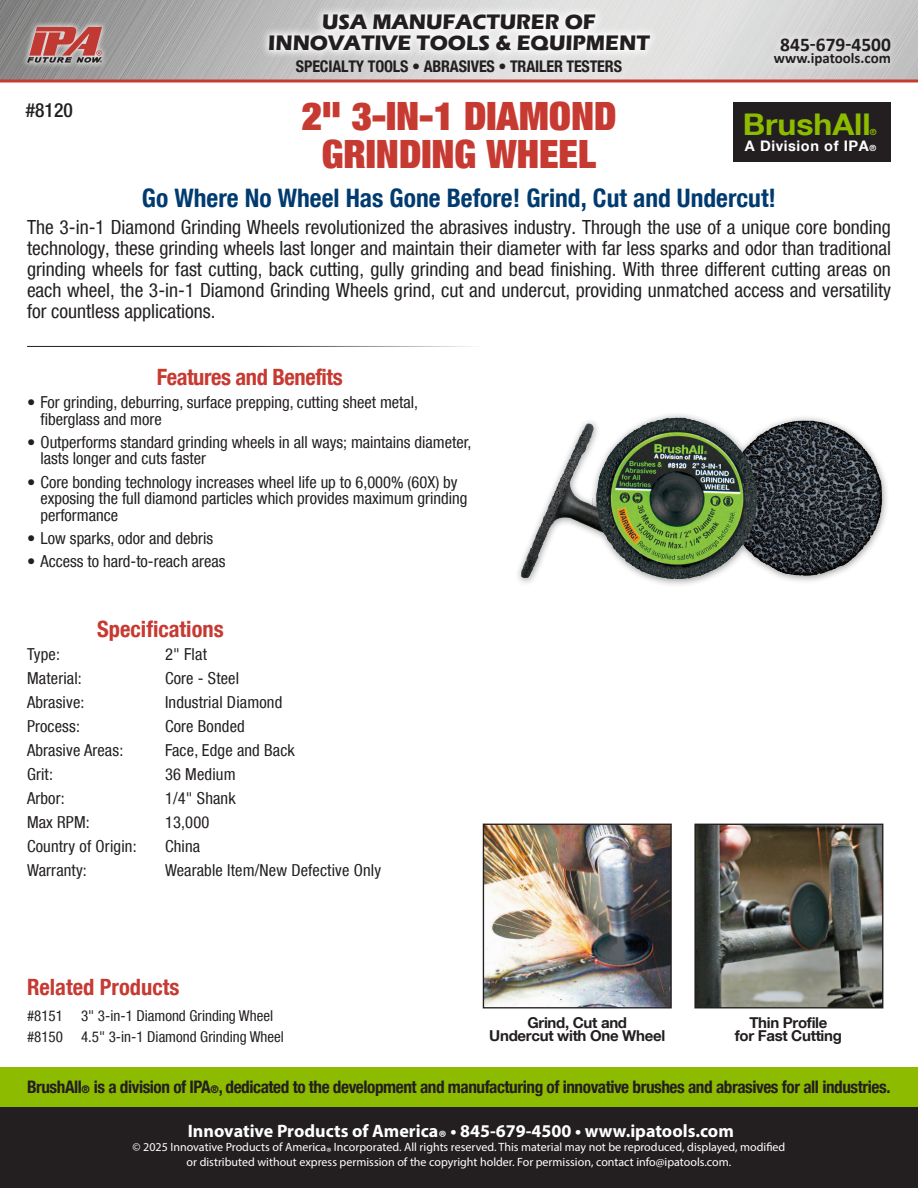
<style>
.page{position:relative;width:918px;height:1188px;background:#fff}
.page>*{position:absolute;margin:0;border:0;box-sizing:border-box;transform-origin:0 0}
.Product_Name{font:900 condensed 39px/37.5px "Helvetica Neue LT Com";color:#c73a32;text-align:center}
.t1{font:700 29.85px "Helvetica Neue LT Com";color:#8dbb00;scale:1.07 1}
.Product_Name-2{font:700 condensed 25.5px "Helvetica Neue LT Com";color:#003b70}
.Features_and_Benefits{font:700 condensed 22.5px "Helvetica Neue LT Com";letter-spacing:-.02em;color:#c73a32}
.callout{font:700 condensed 22.5px "Helvetica Neue LT Com";color:#c53b33}
.Bulleted_Copy{font:700 condensed 22.5px "Helvetica Neue LT Com";color:#c73a32}
.t2{font:700 21.6px/21px "Eras ITC";color:#231f20;text-align:center}
.Product_Name-3{font:condensed 19.5px/21px "Helvetica Neue LT Com";color:#231f20;text-align:justify}
.t3{font:700 19.5px "Calibri";color:#231f20}
.Product_Name-4{font:500 condensed 19.5px "Helvetica Neue LT Com";color:#231f20}
.t4{font:700 18px "Myriad Pro";color:#fff}
.Body_Copy{font:700 condensed 17.25px "Helvetica Neue LT Com";letter-spacing:-.025em;color:#231f20}
.Bulleted_Copy-2{font:condensed 16.5px/16.5px "Helvetica Neue LT Com";color:#231f20}
.t5{font:700 condensed 16.05px "Helvetica Neue LT Com";letter-spacing:-.01em;color:#231f20}
.t6{font:condensed 15px "Helvetica Neue LT Com";color:#231f20}
.Product_Name-5{font:700 15px "Helvetica Neue LT Com";letter-spacing:-.02em;color:#231f20}
.t7{font:700 15px "Calibri";color:#231f20}
.t8{font:700 14.55px "Helvetica Neue LT Com";letter-spacing:.04em;color:#fff}
.t9{font:12px/14.4px "Myriad Pro";color:#fff;text-align:center}
.t10{font:700 8.55px "Helvetica Neue LT Com";color:#8dbb00}
.s1{font-size:8.55px}
.s2{font-size:10.5px}
</style>
<div class="page">
<hr style="left:27px;top:346px;width:459px;height:1px;background:#231f20">
<img style="left:0;top:0;width:918px;height:80px">
<div style="left:21px;top:20px;width:87px;height:49px;background:#fff;opacity:.75"></div>
<svg style="left:27px;top:27px;width:75px;height:36px"></svg>
<hr style="left:0;top:80px;width:918px;height:2px;background:#c73a32">
<div style="left:766px;top:30px;width:133px;height:44px;background:#fff;opacity:.75"></div>
<div style="left:0;top:1107px;width:918px;height:81px;background:#231f20"></div>
<div style="left:260px;top:5px;width:400px;height:55px;background:#fff;opacity:.93"></div>
<img style="left:518px;top:414px;width:369px;height:171px">
<div style="left:0;top:1067px;width:918px;height:40px;background:#8dbb00"></div>
<div style="left:733px;top:103px;width:158px;height:59px;background:#231f20"></div>
<img style="left:485px;top:826px;width:185px;height:180px">
<div style="left:483px;top:824px;width:189px;height:184px;border:1px solid #231f20"></div>
<img style="left:696px;top:826px;width:185px;height:180px">
<div style="left:694px;top:824px;width:189px;height:184px;border:1px solid #231f20"></div>
<p class="Product_Name-4" style="left:26px;top:98px;width:48px">#8120</p>
<p class="t2" style="left:268px;top:11px;width:383px">USA MANUFACTURER OF<br>INNOVATIVE TOOLS &amp; EQUIPMENT</p>
<p class="t5" style="left:296px;top:57px;width:328px">SPECIALTY TOOLS • ABRASIVES • TRAILER TESTERS</p>
<p class="t3" style="left:780px;top:32px;width:112px">845-679-4500</p>
<p class="t7" style="left:774px;top:49px;width:119px">www.ipatools.com</p>
<p class="Product_Name" style="left:301px;top:97px;width:317px">2" 3-IN-1 DIAMOND<br>GRINDING WHEEL</p>
<p class="Product_Name-2" style="left:142px;top:183px;width:636px">Go Where No Wheel Has Gone Before! Grind, Cut and Undercut!</p>
<p class="t1" style="left:743px;top:106px;width:121px">BrushAll</p>
<p class="t10" style="left:870px;top:127px;width:8px">®</p>
<p class="t8" style="left:745px;top:136px;width:133px">A Division of IPA<span class="s1">®</span></p>
<p class="Product_Name-3" style="left:27px;top:216px;width:866px">The 3-in-1 Diamond Grinding Wheels revolutionized the abrasives industry. Through the use of a unique core bonding technology, these grinding wheels last longer and maintain their diameter with far less sparks and odor than traditional grinding wheels for fast cutting, back cutting, gully grinding and bead finishing. With three different cutting areas on each wheel, the 3-in-1 Diamond Grinding Wheels grind, cut and undercut, providing unmatched access and versatility for countless applications.</p>
<p class="Features_and_Benefits" style="left:157px;top:363px;width:187px">Features and Benefits</p>
<p class="Bulleted_Copy-2" style="left:40px;top:394px;width:379px;text-indent:-14px">• For grinding, deburring, surface prepping, cutting sheet metal, fiberglass and more</p>
<p class="Bulleted_Copy-2" style="left:40px;top:434px;width:432px;text-indent:-14px">• Outperforms standard grinding wheels in all ways; maintains diameter, lasts longer and cuts faster</p>
<p class="Bulleted_Copy-2" style="left:40px;top:473px;width:428px;text-indent:-14px">• Core bonding technology increases wheel life up to 6,000% (60X) by exposing the full diamond particles which provides maximum grinding performance</p>
<p class="Bulleted_Copy-2" style="left:27px;top:530px;width:188px">• Low sparks, odor and debris</p>
<p class="Bulleted_Copy-2" style="left:27px;top:553px;width:200px">• Access to hard-to-reach areas</p>
<p class="Bulleted_Copy" style="left:97px;top:616px;width:128px">Specifications</p>
<p class="Bulleted_Copy-2" style="left:27px;top:646px;width:35px">Type:</p>
<p class="Bulleted_Copy-2" style="left:165px;top:646px;width:44px">2" Flat</p>
<p class="Bulleted_Copy-2" style="left:27px;top:670px;width:56px">Material:</p>
<p class="Bulleted_Copy-2" style="left:165px;top:670px;width:76px">Core - Steel</p>
<p class="Bulleted_Copy-2" style="left:27px;top:694px;width:59px">Abrasive:</p>
<p class="Bulleted_Copy-2" style="left:165px;top:694px;width:119px">Industrial Diamond</p>
<p class="Bulleted_Copy-2" style="left:27px;top:718px;width:55px">Process:</p>
<p class="Bulleted_Copy-2" style="left:165px;top:718px;width:81px">Core Bonded</p>
<p class="Bulleted_Copy-2" style="left:27px;top:742px;width:98px">Abrasive Areas:</p>
<p class="Bulleted_Copy-2" style="left:165px;top:742px;width:131px">Face, Edge and Back</p>
<p class="Bulleted_Copy-2" style="left:27px;top:766px;width:28px">Grit:</p>
<p class="Bulleted_Copy-2" style="left:165px;top:766px;width:72px">36 Medium</p>
<p class="Bulleted_Copy-2" style="left:27px;top:790px;width:39px">Arbor:</p>
<p class="Bulleted_Copy-2" style="left:165px;top:790px;width:72px">1/4" Shank</p>
<p class="Bulleted_Copy-2" style="left:27px;top:814px;width:64px">Max RPM:</p>
<p class="Bulleted_Copy-2" style="left:165px;top:814px;width:46px">13,000</p>
<p class="Bulleted_Copy-2" style="left:27px;top:838px;width:111px">Country of Origin:</p>
<p class="Bulleted_Copy-2" style="left:165px;top:838px;width:37px">China</p>
<p class="Bulleted_Copy-2" style="left:27px;top:862px;width:61px">Warranty:</p>
<p class="Bulleted_Copy-2" style="left:165px;top:862px;width:218px">Wearable Item/New Defective Only</p>
<p class="callout" style="left:27px;top:974px;width:154px">Related Products</p>
<p class="t6" style="left:27px;top:1007px;width:248px">#8151 3" 3-in-1 Diamond Grinding Wheel</p>
<p class="t6" style="left:27px;top:1028px;width:258px">#8150 4.5" 3-in-1 Diamond Grinding Wheel</p>
<p class="Product_Name-5" style="left:527px;top:1013px;width:101px">Grind, Cut and</p>
<p class="Product_Name-5" style="left:489px;top:1026px;width:177px">Undercut with One Wheel</p>
<p class="Product_Name-5" style="left:749px;top:1013px;width:80px">Thin Profile</p>
<p class="Product_Name-5" style="left:735px;top:1026px;width:109px">for Fast Cutting</p>
<p class="Body_Copy" style="left:27px;top:1077px;width:865px">BrushAll<span class="s2">®</span> is a division of IPA<span class="s2">®</span>, dedicated to the development and manufacturing of innovative brushes and abrasives for all industries.</p>
<p class="t4" style="left:188px;top:1119px;width:548px">Innovative Products of America® • 845-679-4500 • www.ipatools.com</p>
<p class="t9" style="left:133px;top:1140px;width:654px">© 2025 Innovative Products of America® Incorporated. All rights reserved. This material may not be reproduced, displayed, modified or distributed without express permission of the copyright holder. For permission, contact info@ipatools.com.</p>
</div>
